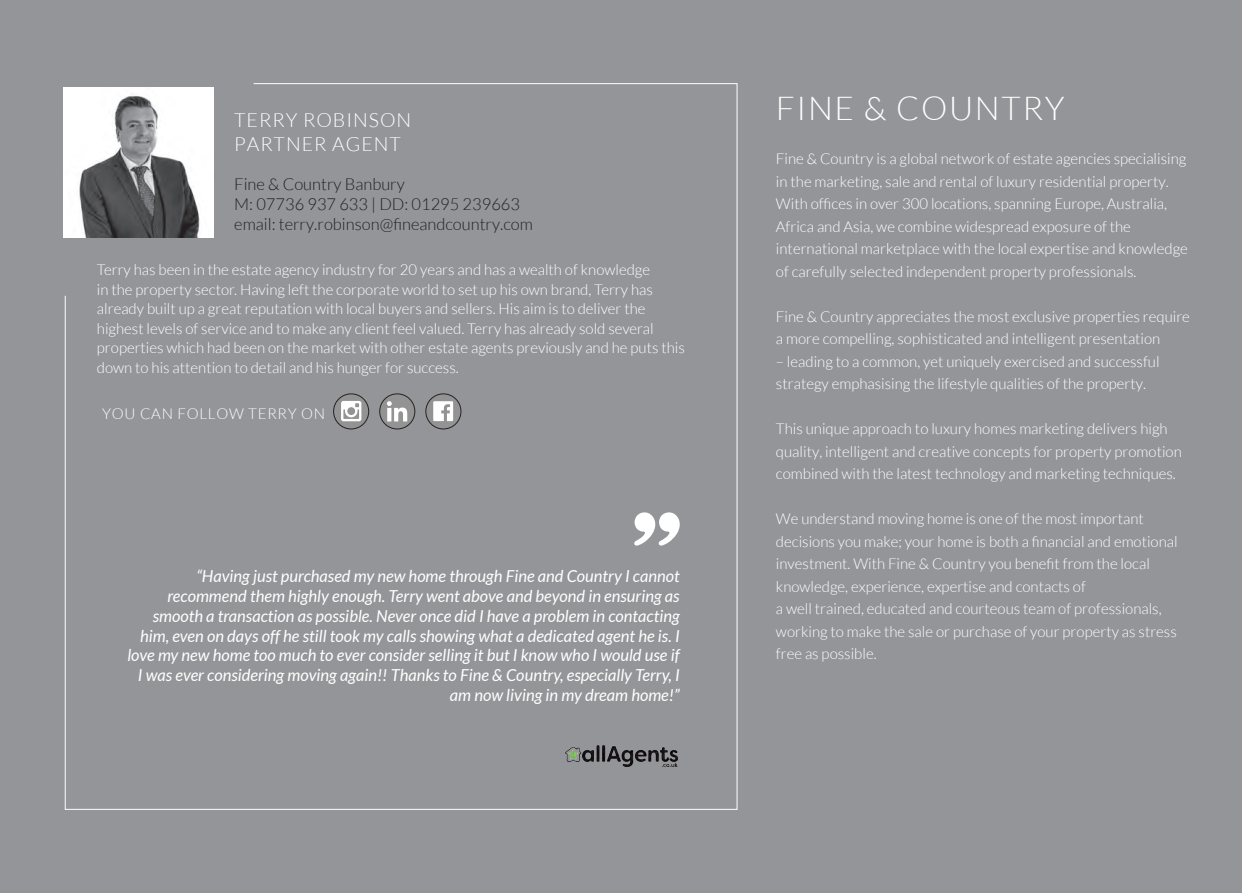
<style>
.page{position:relative;width:1242px;height:893px;background:#939598}
.page>*{position:absolute;margin:0;border:0;box-sizing:border-box;transform-origin:0 0}
.t1{font:300 33px "Lato";letter-spacing:.05em;color:#fff}
.t2{font:300 19.5px "Lato";letter-spacing:.05em;color:#fff}
.t3{font:italic 16.5px/19.8px "Lato";color:#fff;text-align:right}
.t4{font:300 16.5px "Lato";color:#231f20}
.t5{font:300 15px/22.5px "Lato";color:#fff}
.t6{font:300 15px "Lato";letter-spacing:.05em;color:#fff}
</style>
<div class="page">
<svg style="left:64px;top:83px;width:674px;height:727px"></svg>
<svg style="left:333px;top:394px;width:36px;height:35px"></svg>
<div style="left:333px;top:394px;width:36px;height:35px;border:1px solid #231f20;border-radius:50%"></div>
<svg style="left:380px;top:394px;width:35px;height:35px"></svg>
<svg style="left:387px;top:401px;width:20px;height:20px"></svg>
<div style="left:379px;top:394px;width:36px;height:35px;border:1px solid #231f20;border-radius:50%"></div>
<svg style="left:426px;top:394px;width:35px;height:35px"></svg>
<svg style="left:433px;top:401px;width:20px;height:20px"></svg>
<div style="left:425px;top:394px;width:36px;height:35px;border:1px solid #231f20;border-radius:50%"></div>
<img style="left:555px;top:745px;width:140px;height:21px">
<svg style="left:634px;top:512px;width:46px;height:34px"></svg>
<p class="t2" style="left:234px;top:110px;width:179px">TERRY ROBINSON</p>
<p class="t2" style="left:234px;top:133px;width:168px">PARTNER AGENT</p>
<p class="t4" style="left:234px;top:175px;width:172px">Fine &amp; Country Banbury</p>
<p class="t4" style="left:234px;top:195px;width:287px">M: 07736 937 633 | DD: 01295 239663</p>
<p class="t4" style="left:234px;top:215px;width:300px">email: terry.robinson@fineandcountry.com</p>
<p class="t5" style="left:97px;top:260px;width:589px;line-height:19.5px">Terry has been in the estate agency industry for 20 years and has a wealth of knowledge<br>in the property sector. Having left the corporate world to set up his own brand, Terry has already built up a great reputation with local buyers and sellers. His aim is to deliver the highest levels of service and to make any client feel valued. Terry has already sold several properties which had been on the market with other estate agents previously and he puts this down to his attention to detail and his hunger for success.</p>
<p class="t6" style="left:102px;top:406px;width:225px">YOU CAN FOLLOW TERRY ON</p>
<p class="t3" style="left:127px;top:567px;width:554px">“Having just purchased my new home through Fine and Country I cannot recommend them highly enough. Terry went above and beyond in ensuring as smooth a transaction as possible. Never once did I have a problem in contacting him, even on days off he still took my calls showing what a dedicated agent he is. I love my new home too much to ever consider selling it but I know who I would use if I was ever considering moving again!! Thanks to Fine &amp; Country, especially Terry, I am now living in my dream home!”</p>
<p class="t1" style="left:776px;top:91px;width:290px">FINE &amp; COUNTRY</p>
<p class="t5" style="left:776px;top:148px;width:413px">Fine &amp; Country is a global network of estate agencies specialising in the marketing, sale and rental of luxury residential property.<br>With offices in over 300 locations, spanning Europe, Australia, Africa and Asia, we combine widespread exposure of the international marketplace with the local expertise and knowledge of carefully selected independent property professionals.</p>
<p class="t5" style="left:776px;top:305px;width:415px">Fine &amp; Country appreciates the most exclusive properties require a more compelling, sophisticated and intelligent presentation</p>
<p class="t5" style="left:776px;top:350px;width:385px">– leading to a common, yet uniquely exercised and successful strategy emphasising the lifestyle qualities of the property.</p>
<p class="t5" style="left:776px;top:418px;width:407px">This unique approach to luxury homes marketing delivers high quality, intelligent and creative concepts for property promotion combined with the latest technology and marketing techniques.</p>
<p class="t5" style="left:776px;top:508px;width:403px">We understand moving home is one of the most important decisions you make; your home is both a financial and emotional investment. With Fine &amp; Country you benefit from the local knowledge, experience, expertise and contacts of<br>a well trained, educated and courteous team of professionals, working to make the sale or purchase of your property as stress free as possible.</p>
</div>
